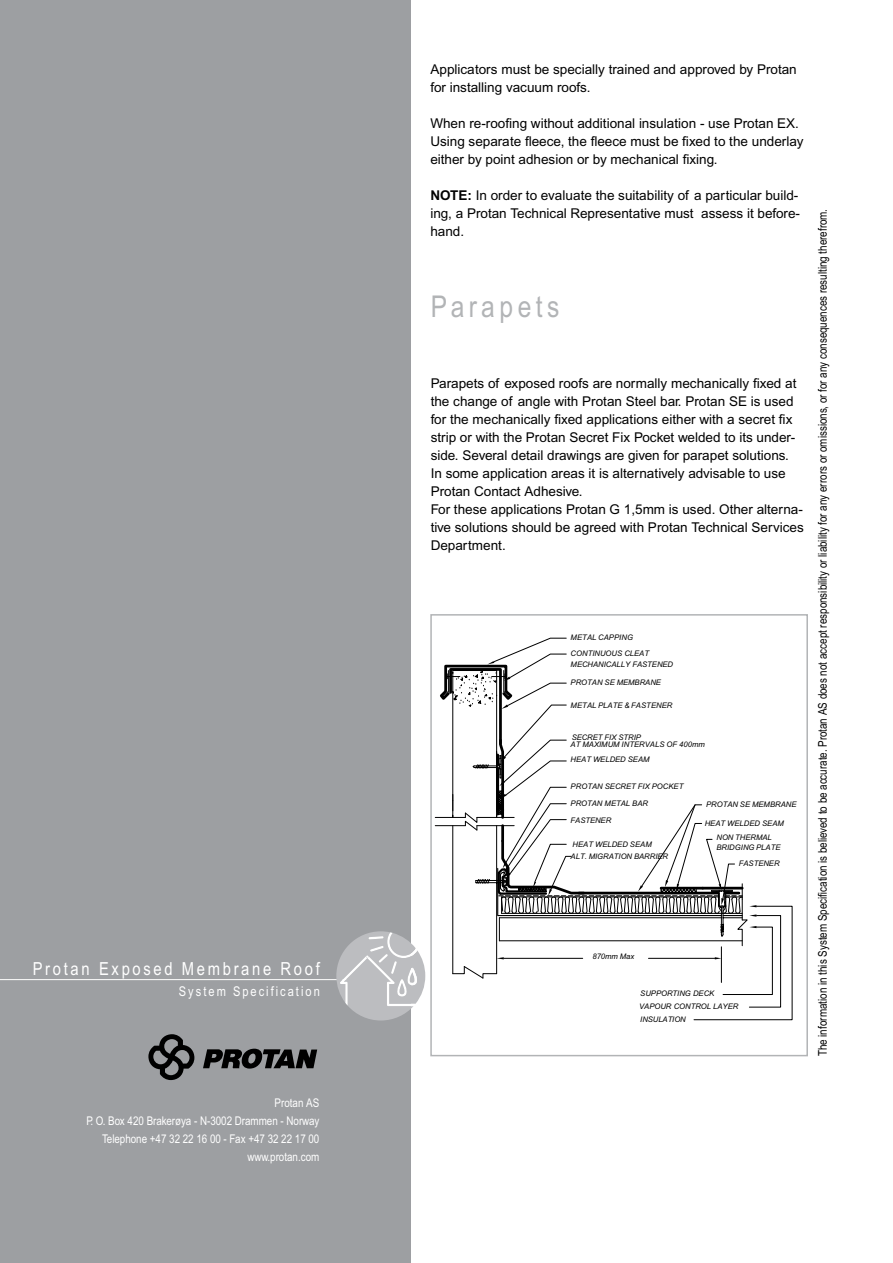
<style>
.page{position:relative;width:893px;height:1263px;background:#fff}
.page>*{position:absolute;margin:0;border:0;box-sizing:border-box;transform-origin:0 0}
.t1{font:30px "Arial Narrow";letter-spacing:.15em;color:#b2b4b6}
.t2{font:18px "Arial Narrow";letter-spacing:.15em;color:#fff}
.t3{font:13.5px/18px "Arial";color:#000}
.t4{font:13.5px "Arial Narrow";letter-spacing:.15em;color:#fff}
.t5{font:12px "Arial Narrow";color:#000}
.t6{font:12px/18px "Arial Narrow";color:#fff;text-align:right}
.t7{font:italic 7.65px/7.6px "Arial";color:#000}
.s1{font-weight:700}
</style>
<div class="page">
<div style="left:0;top:0;width:410px;height:1263px;background:#9d9fa2"></div>
<svg style="left:148px;top:1034px;width:46px;height:46px"></svg>
<svg style="left:203px;top:1049px;width:114px;height:19px"></svg>
<hr style="left:0;top:979px;width:353px;height:1px;background:#fff">
<hr style="left:435px;top:817px;width:30px;height:1px;background:#000">
<hr style="left:435px;top:825px;width:30px;height:1px;background:#000">
<svg style="left:438px;top:638px;width:355px;height:382px"></svg>
<div style="left:430px;top:614px;width:378px;height:442px;border:2px solid #b2b4b6"></div>
<svg style="left:336px;top:931px;width:89px;height:89px"></svg>
<h2 class="t2" style="left:33px;top:958px;width:289px">Protan Exposed Membrane Roof</h2>
<p class="t4" style="left:179px;top:983px;width:142px">System Specification</p>
<p class="t6" style="left:86px;top:1093px;width:234px">Protan AS<br>P. O. Box 420 Brakerøya - N-3002 Drammen - Norway<br>Telephone +47 32 22 16 00 - Fax +47 32 22 17 00 www.protan.com</p>
<p class="t3" style="left:430px;top:60px;width:368px">Applicators must be specially trained and approved by Protan for installing vacuum roofs.</p>
<p class="t3" style="left:430px;top:114px;width:375px">When re-roofing without additional insulation - use Protan EX.<br>Using separate fleece, the fleece must be fixed to the underlay either by point adhesion or by mechanical fixing.</p>
<p class="t3" style="left:430px;top:186px;width:371px"><span class="s1">NOTE:</span> In order to evaluate the suitability of a particular build&shy;ing, a Protan Technical Representative must assess it before&shy;hand.</p>
<h1 class="t1" style="left:431px;top:289px;width:130px">Parapets</h1>
<p class="t3" style="left:431px;top:374px;width:375px">Parapets of exposed roofs are normally mechanically fixed at the change of angle with Protan Steel bar. Protan SE is used for the mechanically fixed applications either with a secret fix strip or with the Protan Secret Fix Pocket welded to its under&shy;side. Several detail drawings are given for parapet solutions.<br>In some application areas it is alternatively advisable to use Protan Contact Adhesive.<br>For these applications Protan G 1,5mm is used. Other alterna&shy;tive solutions should be agreed with Protan Technical Services Department.</p>
<p class="t7" style="left:571px;top:634px;width:64px">METAL CAPPING</p>
<p class="t7" style="left:571px;top:650px;width:80px">CONTINUOUS CLEAT</p>
<p class="t7" style="left:571px;top:661px;width:104px">MECHANICALLY FASTENED</p>
<p class="t7" style="left:571px;top:679px;width:92px">PROTAN SE MEMBRANE</p>
<p class="t7" style="left:571px;top:702px;width:103px">METAL PLATE &amp; FASTENER</p>
<p class="t7" style="left:571px;top:733px;width:136px">SECRET FIX STRIP<br>AT MAXIMUM INTERVALS OF 400mm</p>
<p class="t7" style="left:571px;top:755px;width:80px">HEAT WELDED SEAM</p>
<p class="t7" style="left:571px;top:783px;width:114px">PROTAN SECRET FIX POCKET</p>
<p class="t7" style="left:571px;top:799px;width:79px">PROTAN METAL BAR</p>
<p class="t7" style="left:571px;top:816px;width:42px">FASTENER</p>
<p class="t7" style="left:573px;top:840px;width:81px">HEAT WELDED SEAM</p>
<p class="t7" style="left:571px;top:852px;width:99px">ALT. MIGRATION BARRIER</p>
<p class="t7" style="left:706px;top:800px;width:92px">PROTAN SE MEMBRANE</p>
<p class="t7" style="left:705px;top:819px;width:81px">HEAT WELDED SEAM</p>
<p class="t7" style="left:716px;top:844px;width:66px">BRIDGING PLATE</p>
<p class="t7" style="left:716px;top:834px;width:57px">NON THERMAL</p>
<p class="t7" style="left:739px;top:859px;width:42px">FASTENER</p>
<p class="t7" style="left:593px;top:953px;width:43px">870mm Max</p>
<p class="t7" style="left:640px;top:989px;width:76px">SUPPORTING DECK</p>
<p class="t7" style="left:639px;top:1003px;width:101px">VAPOUR CONTROL LAYER</p>
<p class="t7" style="left:640px;top:1015px;width:47px">INSULATION</p>
<p class="t5" style="left:816px;top:1056px;width:849px;rotate:-90deg">The information in this System Specification is believed to be accurate. Protan AS does not accept responsibility or liability for any errors or omissions, or for any consequences resulting therefrom.</p>
</div>
